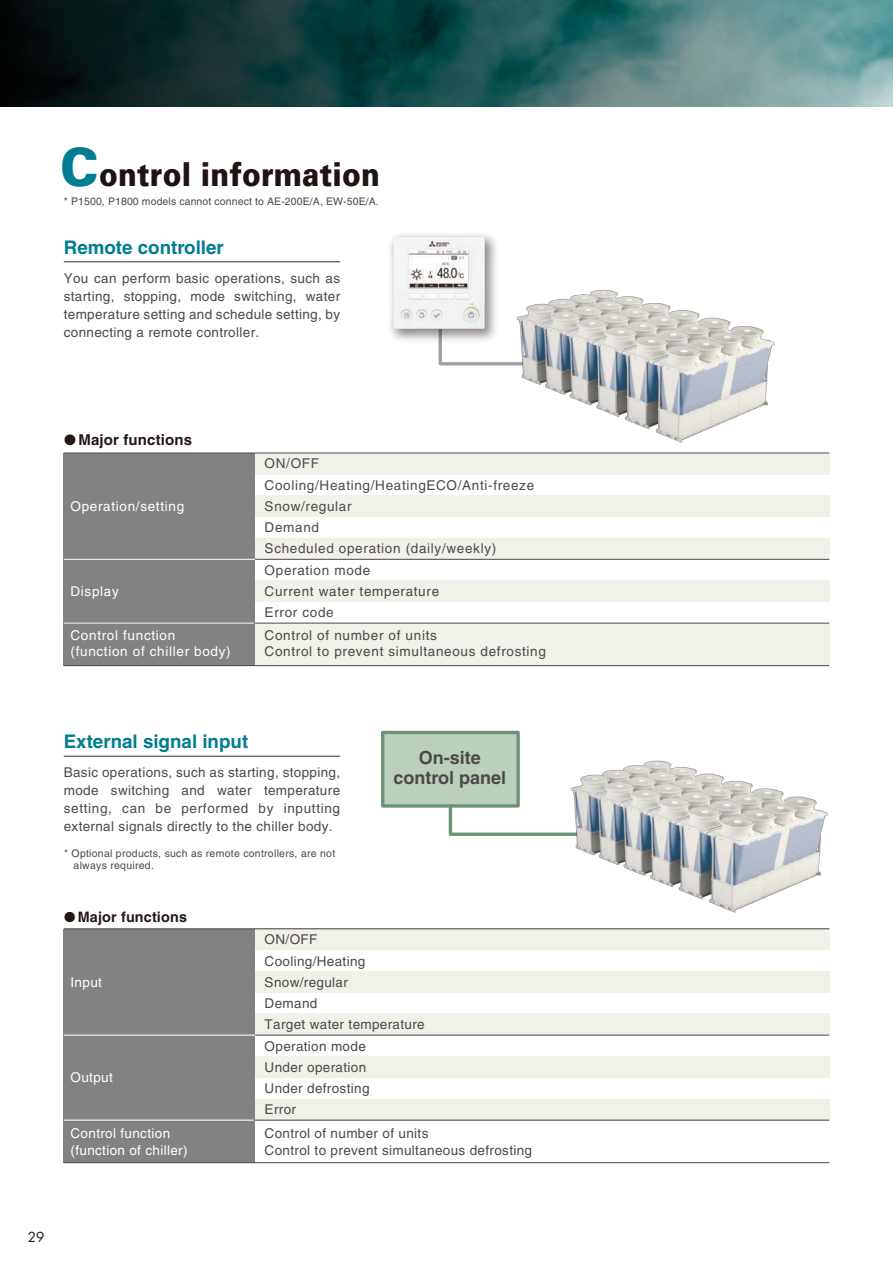
<style>
.page{position:relative;width:893px;height:1263px;background:#fff}
.page>*{position:absolute;margin:0;border:0;box-sizing:border-box;transform-origin:0 0}
.t1{font:900 33px "Univers";letter-spacing:.01em;color:#1e1412;scale:.85 1}
.t2{font:700 18.75px "Helvetica";color:#007d92}
.t3{font:700 18px/20.2px "Helvetica";color:#4c4949;text-align:center}
.t4{font:700 15px "Helvetica";letter-spacing:.01em;color:#231816}
.t5{font:700 14.4px "Helvetica";letter-spacing:.01em;color:#231816}
.t6{font:13.5px/21.3px "Helvetica";letter-spacing:.025em;color:#4c4949;text-align:justify}
.t7{font:13.5px/21.3px "Helvetica";letter-spacing:.05em;color:#4c4949}
.t8{font:13.5px/16.5px "Helvetica";letter-spacing:.05em;color:#fff}
.t9{font:13.5px/16.5px "Helvetica";letter-spacing:.025em;color:#fff}
.t10{font:13.5px "Futura";color:#231816}
.t11{font:10.5px/12.8px "Helvetica";letter-spacing:.025em;color:#4c4949}
.s1{font-size:52.8px;color:#007d92}
</style>
<div class="page">
<img style="left:0;top:0;width:893px;height:106px">
<div style="left:255px;top:453px;width:574px;height:21px;background:#f1f0e9"></div>
<div style="left:255px;top:495px;width:574px;height:22px;background:#f1f0e9"></div>
<div style="left:255px;top:538px;width:574px;height:21px;background:#f1f0e9"></div>
<div style="left:255px;top:581px;width:574px;height:21px;background:#f1f0e9"></div>
<div style="left:255px;top:623px;width:574px;height:43px;background:#f1f0e9"></div>
<div style="left:64px;top:453px;width:191px;height:213px;background:#838283"></div>
<hr style="left:64px;top:559px;width:191px;height:1px;background:#fff">
<hr style="left:255px;top:559px;width:574px;height:1px;background:#4c4949">
<hr style="left:64px;top:623px;width:190px;height:1px;background:#fff">
<hr style="left:255px;top:623px;width:574px;height:1px;background:#4c4949">
<hr style="left:64px;top:665px;width:765px;height:1px;background:#4c4949">
<hr style="left:64px;top:452px;width:765px;height:1px;background:#4c4949">
<hr style="left:64px;top:261px;width:276px;height:1px;background:#3a3332">
<hr style="left:64px;top:756px;width:276px;height:1px;background:#3a3332">
<div style="left:255px;top:929px;width:574px;height:21px;background:#f1f0e9"></div>
<div style="left:255px;top:971px;width:574px;height:21px;background:#f1f0e9"></div>
<div style="left:255px;top:1014px;width:574px;height:21px;background:#f1f0e9"></div>
<div style="left:255px;top:1056px;width:574px;height:22px;background:#f1f0e9"></div>
<div style="left:255px;top:1099px;width:574px;height:21px;background:#f1f0e9"></div>
<div style="left:64px;top:929px;width:191px;height:234px;background:#838283"></div>
<hr style="left:64px;top:1034px;width:191px;height:2px;background:#fff">
<hr style="left:255px;top:1034px;width:574px;height:2px;background:#4c4949">
<hr style="left:64px;top:1119px;width:190px;height:2px;background:#fff">
<hr style="left:255px;top:1119px;width:574px;height:2px;background:#4c4949">
<hr style="left:64px;top:1162px;width:765px;height:1px;background:#4c4949">
<hr style="left:64px;top:928px;width:765px;height:1px;background:#4c4949">
<svg style="left:448px;top:808px;width:105px;height:28px"></svg>
<div style="left:383px;top:732px;width:135px;height:74px;background:#bbcfbc"></div>
<div style="left:381px;top:731px;width:139px;height:77px;border:3px solid #6c9279"></div>
<img style="left:553px;top:760px;width:275px;height:153px">
<svg style="left:438px;top:347px;width:62px;height:19px"></svg>
<img style="left:500px;top:289px;width:285px;height:165px">
<img style="left:390px;top:234px;width:113px;height:113px">
<img style="left:394px;top:237px;width:91px;height:92px">
<p class="t1" style="left:60px;top:154px;width:377px"><span class="s1">C</span>ontrol information</p>
<p class="t11" style="left:64px;top:195px;width:316px">* P1500, P1800 models cannot connect to AE-200E/A, EW-50E/A.</p>
<p class="t2" style="left:64px;top:236px;width:162px">Remote controller</p>
<p class="t6" style="left:64px;top:269px;width:278px;line-height:18px">You can perform basic operations, such as starting, stopping, mode switching, water temperature setting and schedule setting, by connecting a remote controller.</p>
<p class="t4" style="left:64px;top:430px;width:129px">● Major functions</p>
<p class="t8" style="left:71px;top:498px;width:115px">Operation/setting</p>
<p class="t8" style="left:71px;top:583px;width:50px">Display</p>
<p class="t8" style="left:71px;top:627px;width:162px">Control function (function of chiller body)</p>
<p class="t7" style="left:265px;top:453px;width:271px">ON/OFF<br>Cooling/Heating/HeatingECO/Anti-freeze<br>Snow/regular<br>Demand<br>Scheduled operation (daily/weekly)<br>Operation mode<br>Current water temperature<br>Error code</p>
<p class="t7" style="left:265px;top:627px;width:283px;line-height:16.5px">Control of number of units<br>Control to prevent simultaneous defrosting</p>
<p class="t2" style="left:64px;top:730px;width:186px">External signal input</p>
<p class="t6" style="left:64px;top:763px;width:278px;line-height:18px">Basic operations, such as starting, stopping, mode switching and water temperature setting, can be performed by inputting external signals directly to the chiller body.</p>
<p class="t11" style="left:74px;top:846px;width:263px;text-indent:-10px">* Optional products, such as remote controllers, are not always required.</p>
<p class="t5" style="left:64px;top:908px;width:124px">● Major functions</p>
<p class="t3" style="left:393px;top:747px;width:114px">On-site control panel</p>
<p class="t8" style="left:71px;top:974px;width:33px">Input</p>
<p class="t8" style="left:71px;top:1069px;width:44px">Output</p>
<p class="t9" style="left:71px;top:1125px;width:119px">Control function (function of chiller)</p>
<p class="t6" style="left:265px;top:929px;width:162px;text-align:left">ON/OFF<br>Cooling/Heating<br>Snow/regular<br>Demand<br>Target water temperature<br>Operation mode<br>Under operation<br>Under defrosting<br>Error</p>
<p class="t6" style="left:265px;top:1125px;width:269px;line-height:16.5px">Control of number of units<br>Control to prevent simultaneous defrosting</p>
<p class="t10" style="left:28px;top:1227px;width:18px">29</p>
</div>
